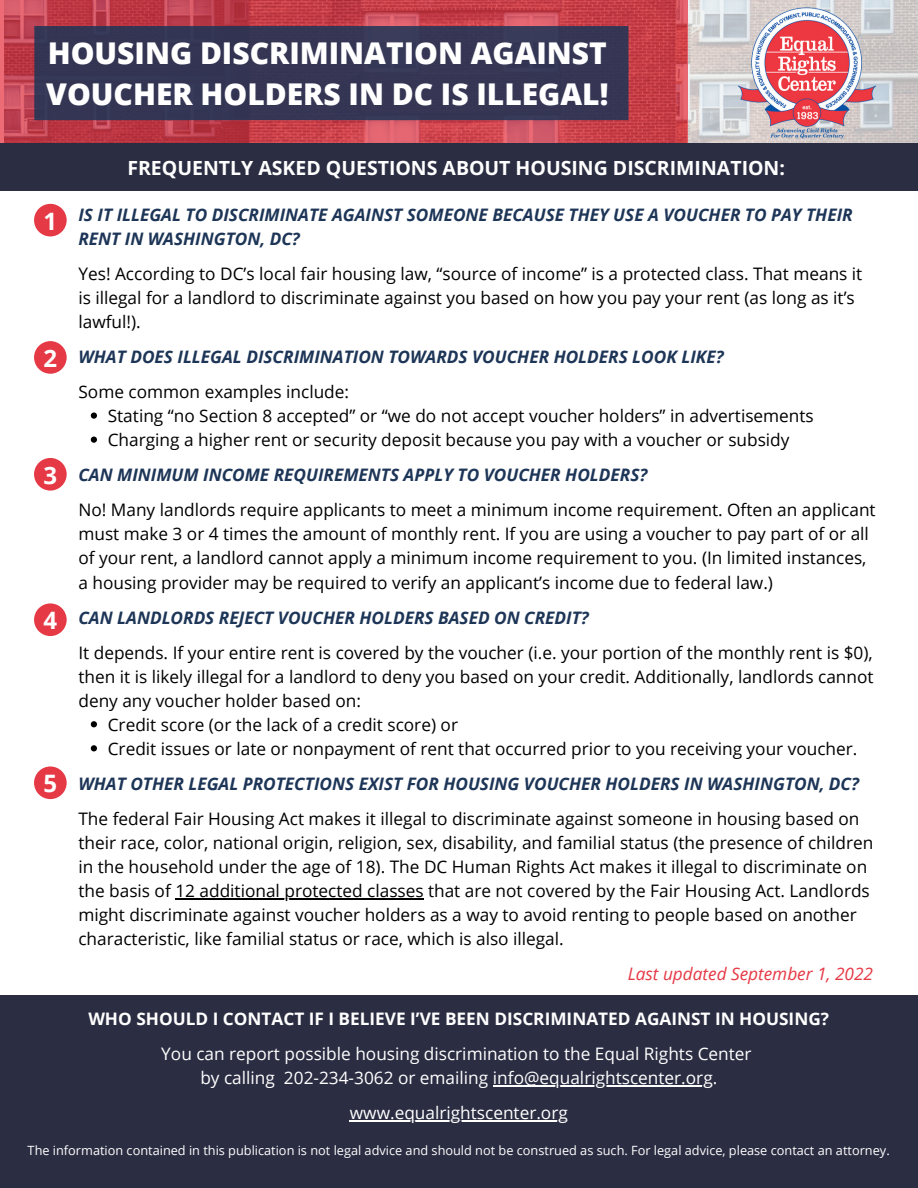
<style>
.page{position:relative;width:918px;height:1188px;background:#fff}
.page>*{position:absolute;margin:0;border:0;box-sizing:border-box;transform-origin:0 0}
.t1{font:800 30px/41.7px "Open Sans";color:#fff}
.t2{font:700 24px "Open Sans";color:#fff}
.t3{font:700 19.5px "Open Sans";color:#fff}
.t4{font:17.25px/24px "Open Sans";color:#000}
.t5{font:italic 700 17.25px/24px "Open Sans";color:#1d3557}
.t6{font:17.25px/24px "Open Sans";color:#fff;text-align:center}
.t7{font:700 17.25px "Open Sans";color:#fff}
.t8{font:italic 17.25px "Open Sans";color:#e63946}
.t9{font:12.75px "Open Sans";color:#fff}
</style>
<div class="page">
<div style="left:0;top:995px;width:918px;height:193px;background:#2b2d42"></div>
<hr style="left:350px;top:1121px;width:218px;height:1px;background:#fff">
<hr style="left:493px;top:1085px;width:220px;height:2px;background:#fff">
<hr style="left:175px;top:899px;width:249px;height:1px;background:#000">
<svg style="left:688px;top:0;width:230px;height:144px;background:#d0cecf"></svg>
<img style="left:734px;top:0;width:145px;height:144px">
<svg style="left:0;top:0;width:687px;height:144px;background:#c3424d"></svg>
<div style="left:34px;top:26px;width:594px;height:94px;background:#353654"></div>
<div style="left:0;top:144px;width:918px;height:47px;background:#2b2d42"></div>
<div style="left:34px;top:204px;width:33px;height:32px;background:#e63946;border-radius:50%"></div>
<div style="left:34px;top:341px;width:33px;height:33px;background:#e63946;border-radius:50%"></div>
<div style="left:34px;top:458px;width:33px;height:33px;background:#e63946;border-radius:50%"></div>
<div style="left:34px;top:603px;width:33px;height:33px;background:#e63946;border-radius:50%"></div>
<div style="left:34px;top:766px;width:33px;height:33px;background:#e63946;border-radius:50%"></div>
<svg style="left:91px;top:412px;width:6px;height:7px"></svg>
<svg style="left:91px;top:437px;width:6px;height:6px"></svg>
<svg style="left:91px;top:721px;width:6px;height:6px"></svg>
<svg style="left:91px;top:745px;width:6px;height:6px"></svg>
<h1 class="t1" style="left:46px;top:31px;width:564px">HOUSING DISCRIMINATION AGAINST<br>VOUCHER HOLDERS IN DC IS ILLEGAL!</h1>
<h2 class="t3" style="left:127px;top:155px;width:659px">FREQUENTLY ASKED QUESTIONS ABOUT HOUSING DISCRIMINATION:</h2>
<h3 class="t5" style="left:78px;top:202px;width:776px">IS IT ILLEGAL TO DISCRIMINATE AGAINST SOMEONE BECAUSE THEY USE A VOUCHER TO PAY THEIR<br>RENT IN WASHINGTON, DC?</h3>
<p class="t4" style="left:78px;top:261px;width:785px">Yes! According to DC’s local fair housing law, “source of income” is a protected class. That means it is illegal for a landlord to discriminate against you based on how you pay your rent (as long as it’s lawful!).</p>
<h3 class="t5" style="left:78px;top:344px;width:647px">WHAT DOES ILLEGAL DISCRIMINATION TOWARDS VOUCHER HOLDERS LOOK LIKE?</h3>
<p class="t4" style="left:108px;top:379px;width:708px;text-indent:-29px">Some common examples include:<br>Stating “no Section 8 accepted” or “we do not accept voucher holders” in advertisements<br>Charging a higher rent or security deposit because you pay with a voucher or subsidy</p>
<h3 class="t5" style="left:78px;top:463px;width:570px">CAN MINIMUM INCOME REQUIREMENTS APPLY TO VOUCHER HOLDERS?</h3>
<p class="t4" style="left:78px;top:498px;width:799px">No! Many landlords require applicants to meet a minimum income requirement. Often an applicant must make 3 or 4 times the amount of monthly rent. If you are using a voucher to pay part of or all of your rent, a landlord cannot apply a minimum income requirement to you. (In limited instances, a housing provider may be required to verify an applicant’s income due to federal law.)</p>
<h3 class="t5" style="left:78px;top:605px;width:512px">CAN LANDLORDS REJECT VOUCHER HOLDERS BASED ON CREDIT?</h3>
<p class="t4" style="left:78px;top:640px;width:796px">It depends. If your entire rent is covered by the voucher (i.e. your portion of the monthly rent is $0),</p>
<p class="t4" style="left:78px;top:664px;width:797px">then it is likely illegal for a landlord to deny you based on your credit. Additionally, landlords cannot</p>
<p class="t4" style="left:78px;top:688px;width:284px">deny any voucher holder based on:</p>
<p class="t4" style="left:108px;top:712px;width:352px">Credit score (or the lack of a credit score) or</p>
<p class="t4" style="left:108px;top:736px;width:751px">Credit issues or late or nonpayment of rent that occurred prior to you receiving your voucher.</p>
<h3 class="t5" style="left:78px;top:771px;width:782px">WHAT OTHER LEGAL PROTECTIONS EXIST FOR HOUSING VOUCHER HOLDERS IN WASHINGTON, DC?</h3>
<p class="t4" style="left:78px;top:806px;width:796px">The federal Fair Housing Act makes it illegal to discriminate against someone in housing based on their race, color, national origin, religion, sex, disability, and familial status (the presence of children in the household under the age of 18). The DC Human Rights Act makes it illegal to discriminate on the basis of 12 additional protected classes that are not covered by the Fair Housing Act. Landlords might discriminate against voucher holders as a way to avoid renting to people based on another characteristic, like familial status or race, which is also illegal.</p>
<p class="t8" style="left:628px;top:962px;width:247px">Last updated September 1, 2022</p>
<h2 class="t7" style="left:88px;top:1007px;width:742px">WHO SHOULD I CONTACT IF I BELIEVE I’VE BEEN DISCRIMINATED AGAINST IN HOUSING?</h2>
<p class="t6" style="left:161px;top:1041px;width:592px">You can report possible housing discrimination to the Equal Rights Center by calling 202-234-3062 or emailing info@equalrightscenter.org.</p>
<p class="t6" style="left:350px;top:1101px;width:219px">www.equalrightscenter.org</p>
<p class="t9" style="left:28px;top:1141px;width:864px">The information contained in this publication is not legal advice and should not be construed as such. For legal advice, please contact an attorney.</p>
<h2 class="t2" style="left:43px;top:204px;width:15px">1</h2>
<h2 class="t2" style="left:43px;top:341px;width:15px">2</h2>
<h2 class="t2" style="left:43px;top:458px;width:15px">3</h2>
<h2 class="t2" style="left:43px;top:604px;width:15px">4</h2>
<h2 class="t2" style="left:43px;top:767px;width:15px">5</h2>
</div>
